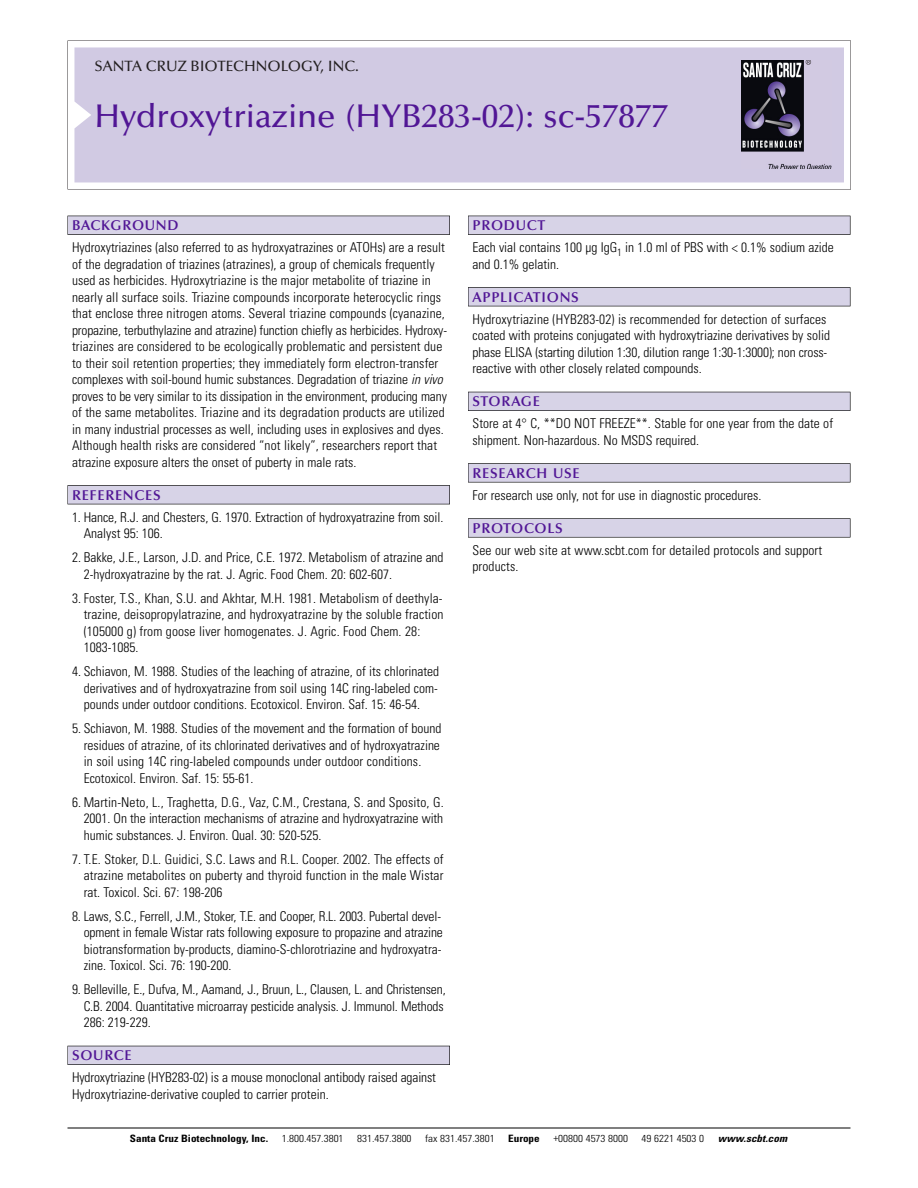
<style>
.page{position:relative;width:918px;height:1188px;background:#fff}
.page>*{position:absolute;margin:0;border:0;box-sizing:border-box;transform-origin:0 0}
.t1{font:500 33px "Optima";color:#511695}
.t2{font:500 15px "Optima";color:#231f20}
.t3{font:600 14.25px "Optima";letter-spacing:.05em;color:#511695}
.t4{font:300 condensed 13.5px/16.5px "Univers";color:#000}
.t5{font:300 condensed 10.2px "Univers";color:#000;scale:1.1 1}
.t6{font:700 condensed 10.2px "Univers";color:#000;scale:1.1 1}
.t7{font:italic 700 condensed 10.2px "Univers";letter-spacing:.005em;color:#000;scale:1.1 1}
.s1{font-style:italic}
</style>
<div class="page">
<svg style="left:68px;top:40px;width:783px;height:149px"></svg>
<div style="left:74px;top:47px;width:770px;height:135px;background:#d1cae3"></div>
<img style="left:741px;top:60px;width:90px;height:108px">
<div style="left:68px;top:216px;width:382px;height:19px;background:#525155"></div>
<div style="left:68px;top:216px;width:381px;height:18px;background:#d7d3e7"></div>
<div style="left:68px;top:485px;width:382px;height:19px;background:#525155"></div>
<div style="left:68px;top:486px;width:381px;height:18px;background:#d7d3e7"></div>
<div style="left:68px;top:1046px;width:382px;height:19px;background:#525158"></div>
<div style="left:68px;top:1046px;width:381px;height:18px;background:#d7d3e7"></div>
<div style="left:468px;top:216px;width:382px;height:19px;background:#525155"></div>
<div style="left:468px;top:216px;width:382px;height:18px;background:#d7d3e7"></div>
<div style="left:468px;top:287px;width:382px;height:19px;background:#525155"></div>
<div style="left:468px;top:288px;width:382px;height:18px;background:#d7d3e7"></div>
<div style="left:468px;top:392px;width:382px;height:19px;background:#525158"></div>
<div style="left:468px;top:392px;width:382px;height:18px;background:#d7d3e7"></div>
<div style="left:468px;top:463px;width:382px;height:19px;background:#575759"></div>
<div style="left:468px;top:464px;width:382px;height:18px;background:#d7d3e7"></div>
<svg style="left:468px;top:518px;width:382px;height:20px"></svg>
<div style="left:468px;top:519px;width:382px;height:18px;background:#d7d3e7"></div>
<hr style="left:68px;top:1128px;width:782px;height:1px;background:#000">
<p class="t2" style="left:94px;top:61px;width:266px">SANTA CRUZ BIOTECHNOLOGY, INC.</p>
<h1 class="t1" style="left:94px;top:103px;width:575px">Hydroxytriazine (HYB283-02): sc-57877</h1>
<p class="t3" style="left:72px;top:219px;width:108px">BACKGROUND</p>
<p class="t4" style="left:72px;top:240px;width:377px">Hydroxytriazines (also referred to as hydroxyatrazines or ATOHs) are a result of the degradation of triazines (atrazines), a group of chemicals frequently used as herbicides. Hydroxytriazine is the major metabolite of triazine in nearly all surface soils. Triazine compounds incorporate heterocyclic rings that enclose three nitrogen atoms. Several triazine compounds (cyanazine, propazine, terbuthylazine and atrazine) function chiefly as herbicides. Hydroxy&shy;triazines are considered to be ecologically problematic and persistent due to their soil retention properties; they immediately form electron-transfer complexes with soil-bound humic substances. Degradation of triazine <span class="s1">in vivo </span>proves to be very similar to its dissipation in the environment, producing many of the same metabolites. Triazine and its degradation products are utilized in many industrial processes as well, including uses in explosives and dyes.<br>Although health risks are considered “not likely”, researchers report that atrazine exposure alters the onset of puberty in male rats.</p>
<p class="t3" style="left:72px;top:489px;width:90px">REFERENCES</p>
<p class="t4" style="left:84px;top:510px;width:361px;text-indent:-12px">1. Hance, R.J. and Chesters, G. 1970. Extraction of hydroxyatrazine from soil.<br>Analyst 95: 106.</p>
<p class="t4" style="left:84px;top:550px;width:361px;text-indent:-12px">2. Bakke, J.E., Larson, J.D. and Price, C.E. 1972. Metabolism of atrazine and<br>2-hydroxyatrazine by the rat. J. Agric. Food Chem. 20: 602-607.</p>
<p class="t4" style="left:84px;top:591px;width:361px;text-indent:-12px">3. Foster, T.S., Khan, S.U. and Akhtar, M.H. 1981. Metabolism of deethyla&shy;trazine, deisopropylatrazine, and hydroxyatrazine by the soluble fraction (105000 g) from goose liver homogenates. J. Agric. Food Chem. 28:<br>1083-1085.</p>
<p class="t4" style="left:84px;top:664px;width:357px;text-align:justify;text-indent:-12px">4. Schiavon, M. 1988. Studies of the leaching of atrazine, of its chlorinated derivatives and of hydroxyatrazine from soil using 14C ring-labeled com&shy;pounds under outdoor conditions. Ecotoxicol. Environ. Saf. 15: 46-54.</p>
<p class="t4" style="left:84px;top:721px;width:359px;text-indent:-12px">5. Schiavon, M. 1988. Studies of the movement and the formation of bound residues of atrazine, of its chlorinated derivatives and of hydroxyatrazine in soil using 14C ring-labeled compounds under outdoor conditions.<br>Ecotoxicol. Environ. Saf. 15: 55-61.</p>
<p class="t4" style="left:84px;top:795px;width:361px;text-align:justify;text-indent:-12px">6. Martin-Neto, L., Traghetta, D.G., Vaz, C.M., Crestana, S. and Sposito, G.<br>2001. On the interaction mechanisms of atrazine and hydroxyatrazine with humic substances. J. Environ. Qual. 30: 520-525.</p>
<p class="t4" style="left:84px;top:852px;width:361px;text-align:justify;text-indent:-12px">7. T.E. Stoker, D.L. Guidici, S.C. Laws and R.L. Cooper. 2002. The effects of atrazine metabolites on puberty and thyroid function in the male Wistar rat. Toxicol. Sci. 67: 198-206</p>
<p class="t4" style="left:84px;top:909px;width:361px;text-indent:-12px">8. Laws, S.C., Ferrell, J.M., Stoker, T.E. and Cooper, R.L. 2003. Pubertal devel&shy;opment in female Wistar rats following exposure to propazine and atrazine biotransformation by-products, diamino-S-chlorotriazine and hydroxyatra&shy;zine. Toxicol. Sci. 76: 190-200.</p>
<p class="t4" style="left:84px;top:982px;width:364px;text-indent:-12px">9. Belleville, E., Dufva, M., Aamand, J., Bruun, L., Clausen, L. and Christensen,<br>C.B. 2004. Quantitative microarray pesticide analysis. J. Immunol. Methods<br>286: 219-229.</p>
<p class="t3" style="left:72px;top:1050px;width:61px">SOURCE</p>
<p class="t4" style="left:72px;top:1070px;width:365px">Hydroxytriazine (HYB283-02) is a mouse monoclonal antibody raised against<br>Hydroxytriazine-derivative coupled to carrier protein.</p>
<p class="t3" style="left:473px;top:219px;width:74px">PRODUCT</p>
<p class="t4" style="left:473px;top:240px;width:363px">Each vial contains 100 µg IgG<sub>1</sub> in 1.0 ml of PBS with &lt; 0.1% sodium azide and 0.1% gelatin.</p>
<p class="t3" style="left:473px;top:291px;width:108px">APPLICATIONS</p>
<p class="t4" style="left:473px;top:312px;width:359px">Hydroxytriazine (HYB283-02) is recommended for detection of surfaces coated with proteins conjugated with hydroxytriazine derivatives by solid phase ELISA (starting dilution 1:30, dilution range 1:30-1:3000); non cross&shy;reactive with other closely related compounds.</p>
<p class="t3" style="left:473px;top:396px;width:69px">STORAGE</p>
<p class="t4" style="left:473px;top:416px;width:362px">Store at 4° C, **DO NOT FREEZE**. Stable for one year from the date of shipment. Non-hazardous. No MSDS required.</p>
<p class="t3" style="left:473px;top:467px;width:109px">RESEARCH USE</p>
<p class="t4" style="left:473px;top:488px;width:290px">For research use only, not for use in diagnostic procedures.</p>
<p class="t3" style="left:473px;top:522px;width:92px">PROTOCOLS</p>
<p class="t4" style="left:473px;top:543px;width:351px">See our web site at www.scbt.com for detailed protocols and support products.</p>
<p class="t6" style="left:130px;top:1135px;width:127px">Santa Cruz Biotechnology, Inc.</p>
<p class="t5" style="left:282px;top:1135px;width:58px">1.800.457.3801</p>
<p class="t5" style="left:357px;top:1135px;width:51px">831.457.3800</p>
<p class="t5" style="left:425px;top:1135px;width:65px">fax 831.457.3801</p>
<p class="t6" style="left:508px;top:1135px;width:30px">Europe</p>
<p class="t5" style="left:553px;top:1135px;width:69px">+00800 4573 8000</p>
<p class="t5" style="left:642px;top:1135px;width:58px">49 6221 4503 0</p>
<p class="t7" style="left:718px;top:1135px;width:64px">www.scbt.com</p>
</div>
